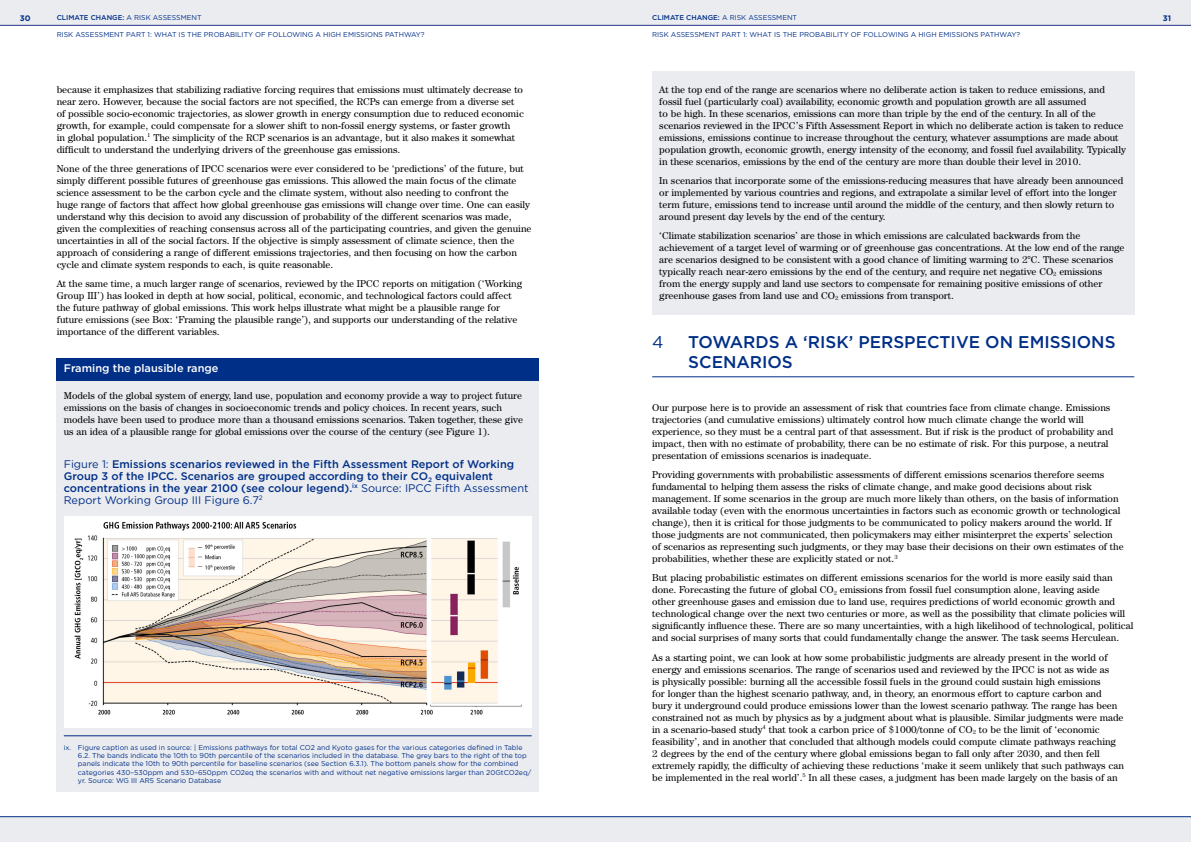
<style>
.page{position:relative;width:1191px;height:842px;background:#fff}
.page>*{position:absolute;margin:0;border:0;box-sizing:border-box;transform-origin:0 0}
.t1{font:500 17px/20.4px "Gotham HTF";color:#002f87}
.t2{font:17px "Gotham HTF";color:#002f87}
.t3{font:500 11px/12px "Gotham HTF";color:#002f87}
.t4{font:500 11px "Gotham HTF";color:#fff}
.t5{font:10px/12px "Century IT Cby BT";color:#000}
.t6{font:700 8px "Gotham HTF";color:#002f87}
.t7{font:7px/8.4px "Gotham HTF";color:#002f87}
.s1{font-weight:500}
.s2{font-weight:400}
</style>
<div class="page">
<div style="left:0;top:0;width:1191px;height:25px;background:#ebecf0"></div>
<div style="left:0;top:817px;width:1191px;height:25px;background:#ebecf0"></div>
<hr style="left:0;top:25px;width:1191px;height:1px;background:#283583">
<hr style="left:0;top:816px;width:1191px;height:1px;background:#002f87">
<div style="left:57px;top:380px;width:482px;height:412px;background:#ebecf0"></div>
<div style="left:64px;top:517px;width:467px;height:211px;background:#fff"></div>
<div style="left:57px;top:358px;width:482px;height:22px;background:#002f87"></div>
<img style="left:74px;top:521px;width:447px;height:194px">
<hr style="left:64px;top:735px;width:467px;height:1px;background:#002f87">
<div style="left:652px;top:71px;width:482px;height:244px;background:#ebecf0"></div>
<hr style="left:652px;top:377px;width:482px;height:1px;background:#002f87">
<p class="t6" style="left:20px;top:13px;width:12px">30</p>
<p class="t7" style="left:652px;top:13px;width:146px"><span class="s1">CLIMATE CHANGE:</span> A RISK ASSESSMENT</p>
<p class="t6" style="left:1162px;top:13px;width:10px">31</p>
<p class="t7" style="left:652px;top:31px;width:369px">RISK ASSESSMENT PART 1: WHAT IS THE PROBABILITY OF FOLLOWING A HIGH EMISSIONS PATHWAY?</p>
<p class="t7" style="left:57px;top:13px;width:146px"><span class="s1">CLIMATE CHANGE:</span> A RISK ASSESSMENT</p>
<p class="t7" style="left:57px;top:31px;width:369px">RISK ASSESSMENT PART 1: WHAT IS THE PROBABILITY OF FOLLOWING A HIGH EMISSIONS PATHWAY?</p>
<p class="t5" style="left:57px;top:83px;width:469px">because it emphasizes that stabilizing radiative forcing requires that emissions must ultimately decrease to near zero. However, because the social factors are not specified, the RCPs can emerge from a diverse set of possible socio-economic trajectories, as slower growth in energy consumption due to reduced economic growth, for example, could compensate for a slower shift to non-fossil energy systems, or faster growth<br>in global population.<sup>1</sup> The simplicity of the RCP scenarios is an advantage, but it also makes it somewhat difficult to understand the underlying drivers of the greenhouse gas emissions.</p>
<p class="t5" style="left:57px;top:162px;width:476px">None of the three generations of IPCC scenarios were ever considered to be ‘predictions’ of the future, but simply different possible futures of greenhouse gas emissions. This allowed the main focus of the climate science assessment to be the carbon cycle and the climate system, without also needing to confront the huge range of factors that affect how global greenhouse gas emissions will change over time. One can easily understand why this decision to avoid any discussion of probability of the different scenarios was made, given the complexities of reaching consensus across all of the participating countries, and given the genuine uncertainties in all of the social factors. If the objective is simply assessment of climate science, then the approach of considering a range of different emissions trajectories, and then focusing on how the carbon cycle and climate system responds to each, is quite reasonable.</p>
<p class="t5" style="left:57px;top:277px;width:467px">At the same time, a much larger range of scenarios, reviewed by the IPCC reports on mitigation (‘Working Group III’) has looked in depth at how social, political, economic, and technological factors could affect the future pathway of global emissions. This work helps illustrate what might be a plausible range for future emissions (see Box: ‘Framing the plausible range’), and supports our understanding of the relative importance of the different variables.</p>
<p class="t4" style="left:64px;top:362px;width:156px">Framing the plausible range</p>
<p class="t5" style="left:64px;top:389px;width:460px">Models of the global system of energy, land use, population and economy provide a way to project future emissions on the basis of changes in socioeconomic trends and policy choices. In recent years, such models have been used to produce more than a thousand emissions scenarios. Taken together, these give us an idea of a plausible range for global emissions over the course of the century (see Figure 1).</p>
<p class="t3" style="left:64px;top:458px;width:466px"><span class="s2">Figure 1:</span> Emissions scenarios reviewed in the Fifth Assessment Report of Working Group 3 of the IPCC. Scenarios are grouped according to their CO<sub>2</sub> equivalent concentrations in the year 2100 (see colour legend).<sup>ix</sup> <span class="s2">Source: IPCC Fifth Assessment Report Working Group III Figure 6.7</span><sup>2</sup></p>
<p class="t7" style="left:78px;top:743px;width:455px;text-indent:-14px">ix. Figure caption as used in source: | Emissions pathways for total CO2 and Kyoto gases for the various categories defined in Table 6.2. The bands indicate the 10th to 90th percentile of the scenarios included in the database. The grey bars to the right of the top panels indicate the 10th to 90th percentile for baseline scenarios (see Section 6.3.1). The bottom panels show for the combined categories 430–530ppm and 530–650ppm CO2eq the scenarios with and without net negative emissions larger than 20GtCO2eq/ yr. Source: WG III AR5 Scenario Database</p>
<p class="t5" style="left:659px;top:83px;width:468px">At the top end of the range are scenarios where no deliberate action is taken to reduce emissions, and fossil fuel (particularly coal) availability, economic growth and population growth are all assumed<br>to be high. In these scenarios, emissions can more than triple by the end of the century. In all of the scenarios reviewed in the IPCC’s Fifth Assessment Report in which no deliberate action is taken to reduce emissions, emissions continue to increase throughout the century, whatever assumptions are made about population growth, economic growth, energy intensity of the economy, and fossil fuel availability. Typically in these scenarios, emissions by the end of the century are more than double their level in 2010.</p>
<p class="t5" style="left:659px;top:174px;width:465px">In scenarios that incorporate some of the emissions-reducing measures that have already been announced or implemented by various countries and regions, and extrapolate a similar level of effort into the longer term future, emissions tend to increase until around the middle of the century, and then slowly return to around present day levels by the end of the century.</p>
<p class="t5" style="left:659px;top:229px;width:467px">‘Climate stabilization scenarios’ are those in which emissions are calculated backwards from the achievement of a target level of warming or of greenhouse gas concentrations. At the low end of the range are scenarios designed to be consistent with a good chance of limiting warming to 2°C. These scenarios typically reach near-zero emissions by the end of the century, and require net negative CO<sub>2</sub> emissions from the energy supply and land use sectors to compensate for remaining positive emissions of other greenhouse gases from land use and CO<sub>2</sub> emissions from transport.</p>
<h1 class="t2" style="left:652px;top:332px;width:13px">4</h1>
<h1 class="t1" style="left:688px;top:331px;width:429px">TOWARDS A ‘RISK’ PERSPECTIVE ON EMISSIONS<br>SCENARIOS</h1>
<p class="t5" style="left:652px;top:402px;width:462px">Our purpose here is to provide an assessment of risk that countries face from climate change. Emissions trajectories (and cumulative emissions) ultimately control how much climate change the world will experience, so they must be a central part of that assessment. But if risk is the product of probability and impact, then with no estimate of probability, there can be no estimate of risk. For this purpose, a neutral presentation of emissions scenarios is inadequate.</p>
<p class="t5" style="left:652px;top:469px;width:473px">Providing governments with probabilistic assessments of different emissions scenarios therefore seems fundamental to helping them assess the risks of climate change, and make good decisions about risk management. If some scenarios in the group are much more likely than others, on the basis of information available today (even with the enormous uncertainties in factors such as economic growth or technological change), then it is critical for those judgments to be communicated to policy makers around the world. If those judgments are not communicated, then policymakers may either misinterpret the experts’ selection of scenarios as representing such judgments, or they may base their decisions on their own estimates of the probabilities, whether these are explicitly stated or not.<sup>3</sup></p>
<p class="t5" style="left:652px;top:572px;width:483px">But placing probabilistic estimates on different emissions scenarios for the world is more easily said than done. Forecasting the future of global CO<sub>2</sub> emissions from fossil fuel consumption alone, leaving aside<br>other greenhouse gases and emission due to land use, requires predictions of world economic growth and technological change over the next two centuries or more, as well as the possibility that climate policies will significantly influence these. There are so many uncertainties, with a high likelihood of technological, political and social surprises of many sorts that could fundamentally change the answer. The task seems Herculean.</p>
<p class="t5" style="left:652px;top:651px;width:473px">As a starting point, we can look at how some probabilistic judgments are already present in the world of energy and emissions scenarios. The range of scenarios used and reviewed by the IPCC is not as wide as<br>is physically possible: burning all the accessible fossil fuels in the ground could sustain high emissions<br>for longer than the highest scenario pathway, and, in theory, an enormous effort to capture carbon and bury it underground could produce emissions lower than the lowest scenario pathway. The range has been constrained not as much by physics as by a judgment about what is plausible. Similar judgments were made in a scenario-based study<sup>4</sup> that took a carbon price of $1000/tonne of CO<sub>2</sub> to be the limit of ‘economic feasibility’, and in another that concluded that although models could compute climate pathways reaching 2 degrees by the end of the century where global emissions began to fall only after 2030, and then fell extremely rapidly, the difficulty of achieving these reductions ‘make it seem unlikely that such pathways can be implemented in the real world’.<sup>5</sup> In all these cases, a judgment has been made largely on the basis of an</p>
</div>
